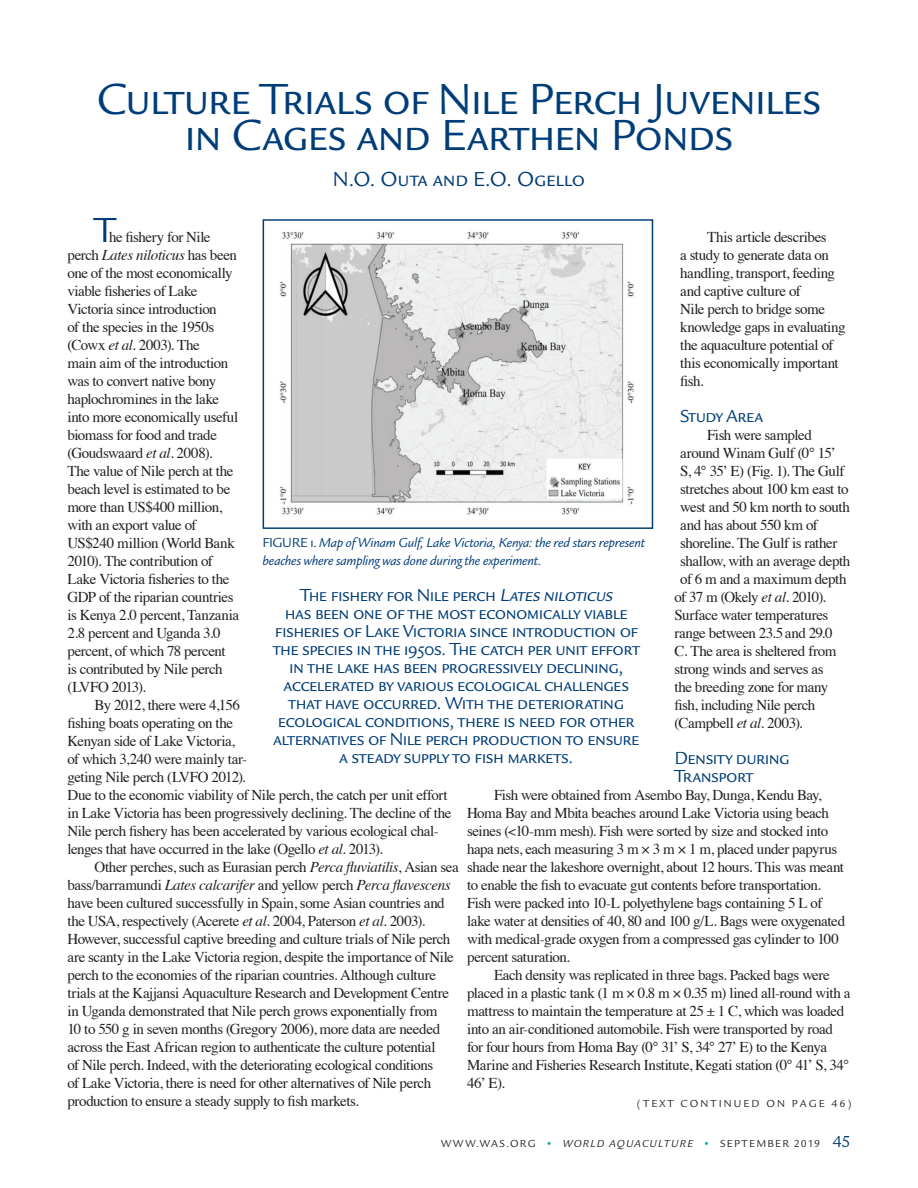
<style>
.page{position:relative;width:918px;height:1188px;background:#fff}
.page>*{position:absolute;margin:0;border:0;box-sizing:border-box;transform-origin:0 0}
.headline{font:45px "Legacy Sans SC";letter-spacing:-.03em;color:#003d78}
.t1{font:36px "Legacy Sans SC";color:#003d78}
.headline-2{font:21px "Legacy Sans SC";letter-spacing:-.01em;color:#003d78}
.t2{font:18px/18px "Legacy Sans SC";letter-spacing:-.03em;color:#003d78}
.t3{font:15px/18px "Times";letter-spacing:-.03em;color:#231f20}
.t4{font:italic 13.5px/18px "Legacy Sans";letter-spacing:-.015em;color:#003d78}
.jumpline{font:10.5px "Legacy Sans";letter-spacing:.115em;color:#231f20}
.jumpline-2{font:10.5px "Legacy Sans";letter-spacing:.185em;color:#231f20}
.s1{font-style:italic}
.s2{font-family:"Legacy Sans SC";font-style:normal}
.s3{color:#00a9a7}
.s4{font-size:16.5px;color:#003d78}
</style>
<div class="page">
<img style="left:280px;top:231px;width:354px;height:284px">
<div style="left:263px;top:219px;width:390px;height:310px;border:1px solid #003d78"></div>
<p class="headline" style="left:96px;top:72px;width:727px">Culture Trials of Nile Perch Juveniles</p>
<p class="headline" style="left:184px;top:108px;width:551px">in Cages and Earthen Ponds</p>
<p class="headline-2" style="left:333px;top:166px;width:254px">N.O. Outa and E.O. Ogello</p>
<p class="t1" style="left:94px;top:208px;width:23px">T</p>
<p class="t3" style="left:68px;top:226px;width:173px;text-indent:42px">he fishery for Nile perch <span class="s1">Lates niloticus</span> has been one of the most economically viable fisheries of Lake<br>Victoria since introduction<br>of the species in the 1950s (Cowx <span class="s1">et al</span>. 2003). The<br>main aim of the introduction was to convert native bony haplochromines in the lake into more economically useful biomass for food and trade (Goudswaard <span class="s1">et al</span>. 2008).<br>The value of Nile perch at the beach level is estimated to be more than US$400 million, with an export value of<br>US$240 million (World Bank<br>2010). The contribution of<br>Lake Victoria fisheries to the<br>GDP of the riparian countries is Kenya 2.0 percent, Tanzania<br>2.8 percent and Uganda 3.0 percent, of which 78 percent<br>is contributed by Nile perch (LVFO 2013).</p>
<p class="t3" style="left:68px;top:694px;width:385px;text-indent:27px">By 2012, there were 4,156<br>fishing boats operating on the<br>Kenyan side of Lake Victoria,<br>of which 3,240 were mainly tar-<br>geting Nile perch (LVFO 2012).<br>Due to the economic viability of Nile perch, the catch per unit effort in Lake Victoria has been progressively declining. The decline of the Nile perch fishery has been accelerated by various ecological chal&shy;lenges that have occurred in the lake (Ogello <span class="s1">et al</span>. 2013).</p>
<p class="t3" style="left:68px;top:856px;width:393px;text-indent:27px">Other perches, such as Eurasian perch <span class="s1">Perca fluviatilis</span>, Asian sea bass/barramundi <span class="s1">Lates calcarifer</span> and yellow perch <span class="s1">Perca flavescens </span>have been cultured successfully in Spain, some Asian countries and the USA, respectively (Acerete <span class="s1">et al</span>. 2004, Paterson <span class="s1">et al</span>. 2003).<br>However, successful captive breeding and culture trials of Nile perch are scanty in the Lake Victoria region, despite the importance of Nile perch to the economies of the riparian countries. Although culture trials at the Kajjansi Aquaculture Research and Development Centre in Uganda demonstrated that Nile perch grows exponentially from<br>10 to 550 g in seven months (Gregory 2006), more data are needed across the East African region to authenticate the culture potential<br>of Nile perch. Indeed, with the deteriorating ecological conditions<br>of Lake Victoria, there is need for other alternatives of Nile perch production to ensure a steady supply to fish markets.</p>
<p class="t3" style="left:680px;top:226px;width:167px;text-indent:27px">This article describes<br>a study to generate data on handling, transport, feeding and captive culture of<br>Nile perch to bridge some knowledge gaps in evaluating the aquaculture potential of this economically important fish.</p>
<p class="t2" style="left:680px;top:407px;width:85px">Study Area</p>
<p class="t3" style="left:707px;top:424px;width:106px">Fish were sampled</p>
<p class="t3" style="left:680px;top:442px;width:157px">around Winam Gulf (0° 15’</p>
<p class="t3" style="left:680px;top:460px;width:166px">S, 4° 35’ E) (Fig. 1). The Gulf</p>
<p class="t3" style="left:680px;top:478px;width:170px">stretches about 100 km east to</p>
<p class="t3" style="left:680px;top:496px;width:171px">west and 50 km north to south</p>
<p class="t3" style="left:680px;top:514px;width:139px">and has about 550 km of</p>
<p class="t3" style="left:680px;top:532px;width:159px">shoreline. The Gulf is rather</p>
<p class="t3" style="left:680px;top:550px;width:172px">shallow, with an average depth</p>
<p class="t3" style="left:680px;top:568px;width:168px">of 6 m and a maximum depth</p>
<p class="t3" style="left:674px;top:586px;width:153px">of 37 m (Okely <span class="s1">et al</span>. 2010).</p>
<p class="t3" style="left:674px;top:604px;width:155px">Surface water temperatures</p>
<p class="t3" style="left:674px;top:622px;width:160px">range between 23.5and 29.0</p>
<p class="t3" style="left:674px;top:640px;width:163px">C. The area is sheltered from</p>
<p class="t3" style="left:674px;top:658px;width:151px">strong winds and serves as</p>
<p class="t3" style="left:674px;top:676px;width:156px">the breeding zone for many</p>
<p class="t3" style="left:674px;top:694px;width:142px">fish, including Nile perch</p>
<p class="t3" style="left:674px;top:712px;width:130px">(Campbell <span class="s1">et al</span>. 2003).</p>
<p class="t2" style="left:674px;top:749px;width:117px">Density during<br>Transport</p>
<p class="t3" style="left:467px;top:784px;width:380px;text-indent:27px">Fish were obtained from Asembo Bay, Dunga, Kendu Bay, Homa Bay and Mbita beaches around Lake Victoria using beach seines (&lt;10-mm mesh). Fish were sorted by size and stocked into hapa nets, each measuring 3 m × 3 m × 1 m, placed under papyrus shade near the lakeshore overnight, about 12 hours. This was meant to enable the fish to evacuate gut contents before transportation.<br>Fish were packed into 10-L polyethylene bags containing 5 L of lake water at densities of 40, 80 and 100 g/L. Bags were oxygenated with medical-grade oxygen from a compressed gas cylinder to 100 percent saturation.</p>
<p class="t3" style="left:467px;top:964px;width:385px;text-indent:27px">Each density was replicated in three bags. Packed bags were placed in a plastic tank (1 m × 0.8 m × 0.35 m) lined all-round with a mattress to maintain the temperature at 25 ± 1 C, which was loaded into an air-conditioned automobile. Fish were transported by road for four hours from Homa Bay (0° 31’ S, 34° 27’ E) to the Kenya Marine and Fisheries Research Institute, Kegati station (0° 41’ S, 34° 46’ E).</p>
<p class="t4" style="left:263px;top:534px;width:384px"><span class="s2">FIGURE 1.</span> Map of Winam Gulf, Lake Victoria, Kenya: the red stars represent beaches where sampling was done during the experiment.</p>
<p class="t2" style="left:300px;top:586px;width:318px">The fishery for Nile perch <span class="s1">Latesniloticus</span></p>
<p class="t2" style="left:273px;top:604px;width:368px;text-align:center">has been one of the most economically viable fisheries of Lake Victoria since introduction of the species in the 1950s. The catch per unit effort in the lake has been progressively declining, accelerated by various ecological challenges that have occurred. With the deteriorating ecological conditions, there is need for other alternatives of Nile perch production to ensure</p>
<p class="t2" style="left:339px;top:748px;width:236px">a steady supply to fish markets.</p>
<p class="jumpline-2" style="left:637px;top:1097px;width:216px">(TEXT CONTINUED ON PAGE 46)</p>
<p class="jumpline" style="left:441px;top:1137px;width:411px">WWW.WAS.ORG <span class="s3">•</span> <span class="s1">WORLD AQUACULTURE</span> <span class="s3">•</span> SEPTEMBER 2019 <span class="s4">45</span></p>
</div>
